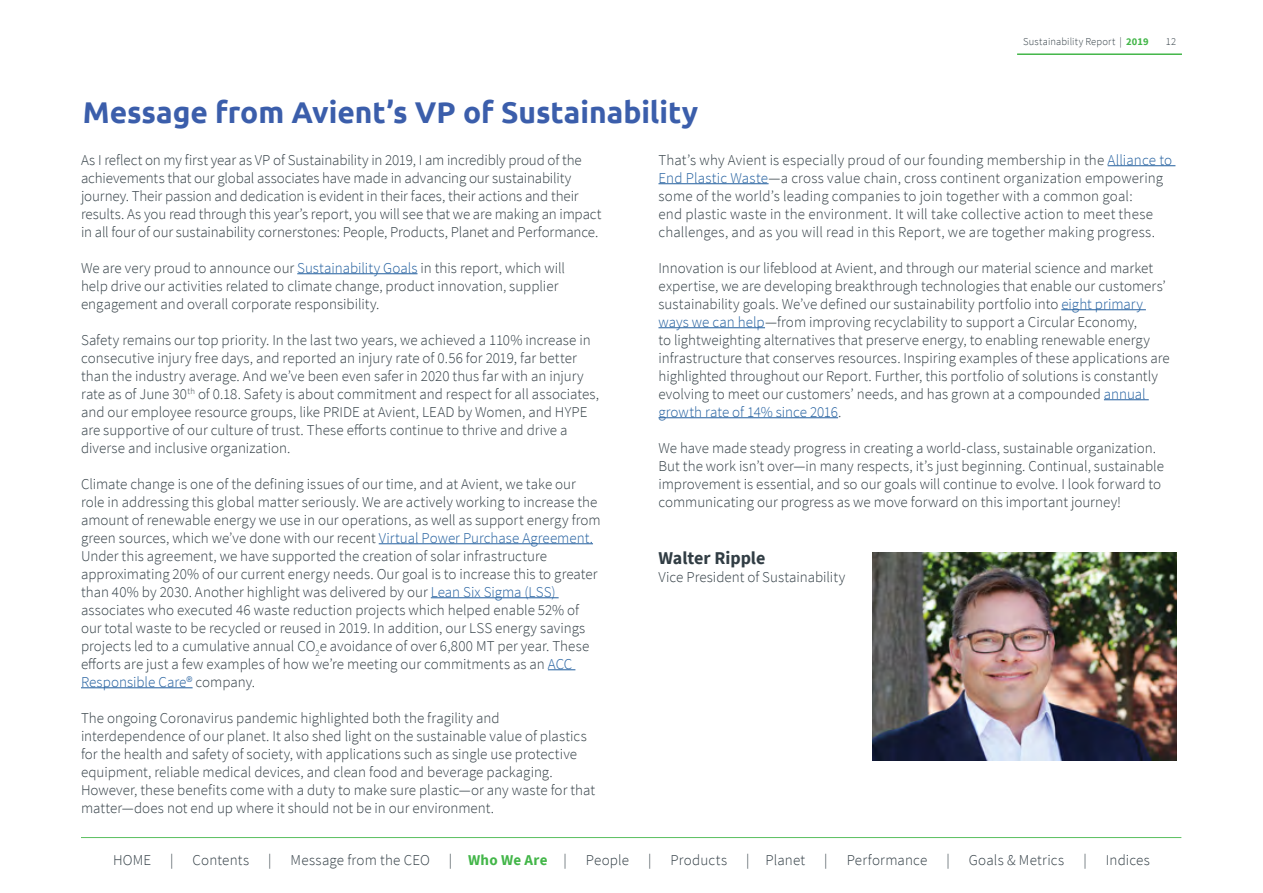
<style>
.page{position:relative;width:1263px;height:893px;background:#fff}
.page>*{position:absolute;margin:0;border:0;box-sizing:border-box;transform-origin:0 0}
.Heading{font:700 30px "Ubuntu";color:#3b5eab}
.main_copy{font:700 18px "Source Sans Pro";color:#313d44}
.main_copy-2{font:300 15px/18px "Source Sans Pro";color:#313d44}
.t1{font:700 15px "Source Sans Pro";letter-spacing:.02em;color:#43b649}
.t2{font:300 10.5px "Source Sans Pro";letter-spacing:.015em;color:#313d44}
.s1{font-weight:700;color:#43b649}
.s2{color:#215e9e}
.s3{font-weight:300;color:#313d44}
</style>
<div class="page">
<hr style="left:297px;top:273px;width:120px;height:1px;background:#215e9e">
<hr style="left:379px;top:543px;width:214px;height:1px;background:#215e9e">
<hr style="left:431px;top:597px;width:128px;height:1px;background:#215e9e">
<svg style="left:548px;top:669px;width:27px;height:1px"></svg>
<hr style="left:81px;top:687px;width:112px;height:1px;background:#215e9e">
<hr style="left:1108px;top:165px;width:67px;height:1px;background:#215e9e">
<hr style="left:658px;top:183px;width:110px;height:1px;background:#215e9e">
<hr style="left:1061px;top:309px;width:85px;height:1px;background:#215e9e">
<hr style="left:658px;top:327px;width:107px;height:1px;background:#215e9e">
<hr style="left:1104px;top:399px;width:45px;height:1px;background:#215e9e">
<hr style="left:658px;top:417px;width:180px;height:1px;background:#215e9e">
<img style="left:872px;top:553px;width:304px;height:207px">
<hr style="left:81px;top:837px;width:1100px;height:1px;background:#43b649">
<hr style="left:1017px;top:53px;width:165px;height:2px;background:#43b649">
<p class="Heading" style="left:83px;top:94px;width:617px">Message from Avient’s VP of Sustainability</p>
<p class="t2" style="left:1023px;top:36px;width:127px">Sustainability Report | <span class="s1">2019</span></p>
<p class="t2" style="left:1166px;top:36px;width:12px">12</p>
<p class="main_copy-2" style="left:81px;top:151px;width:522px">As I reflect on my first year as VP of Sustainability in 2019, I am incredibly proud of the achievements that our global associates have made in advancing our sustainability journey. Their passion and dedication is evident in their faces, their actions and their results. As you read through this year’s report, you will see that we are making an impact in all four of our sustainability cornerstones: People, Products, Planet and Performance.</p>
<p class="main_copy-2" style="left:81px;top:259px;width:485px">We are very proud to announce our <span class="s2">Sustainability Goals</span> in this report, which will help drive our activities related to climate change, product innovation, supplier engagement and overall corporate responsibility.</p>
<p class="main_copy-2" style="left:81px;top:331px;width:520px">Safety remains our top priority. In the last two years, we achieved a 110% increase in consecutive injury free days, and reported an injury rate of 0.56 for 2019, far better than the industry average. And we’ve been even safer in 2020 thus far with an injury rate as of June 30<sup>th</sup> of 0.18. Safety is about commitment and respect for all associates, and our employee resource groups, like PRIDE at Avient, LEAD by Women, and HYPE are supportive of our culture of trust. These efforts continue to thrive and drive a diverse and inclusive organization.</p>
<p class="main_copy-2" style="left:81px;top:475px;width:521px">Climate change is one of the defining issues of our time, and at Avient, we take our role in addressing this global matter seriously. We are actively working to increase the amount of renewable energy we use in our operations, as well as support energy from green sources, which we’ve done with our recent <span class="s2">Virtual Power Purchase Agreement.<br></span>Under this agreement, we have supported the creation of solar infrastructure approximating 20% of our current energy needs. Our goal is to increase this to greater than 40% by 2030. Another highlight was delivered by our <span class="s2">Lean Six Sigma (LSS) </span>associates who executed 46 waste reduction projects which helped enable 52% of our total waste to be recycled or reused in 2019. In addition, our LSS energy savings projects led to a cumulative annual CO<sub>2</sub>e avoidance of over 6,800 MT per year. These efforts are just a few examples of how we’re meeting our commitments as an <span class="s2">ACC Responsible Care®</span> company.</p>
<p class="main_copy-2" style="left:81px;top:709px;width:515px">The ongoing Coronavirus pandemic highlighted both the fragility and interdependence of our planet. It also shed light on the sustainable value of plastics for the health and safety of society, with applications such as single use protective equipment, reliable medical devices, and clean food and beverage packaging.<br>However, these benefits come with a duty to make sure plastic—or any waste for that matter—does not end up where it should not be in our environment.</p>
<p class="main_copy-2" style="left:658px;top:151px;width:515px">That’s why Avient is especially proud of our founding membership in the <span class="s2">Alliance to End Plastic Waste</span>—a cross value chain, cross continent organization empowering some of the world’s leading companies to join together with a common goal:<br>end plastic waste in the environment. It will take collective action to meet these challenges, and as you will read in this Report, we are together making progress.</p>
<p class="main_copy-2" style="left:658px;top:259px;width:513px">Innovation is our lifeblood at Avient, and through our material science and market expertise, we are developing breakthrough technologies that enable our customers’ sustainability goals. We’ve defined our sustainability portfolio into <span class="s2">eight primary ways we can help</span>—from improving recyclability to support a Circular Economy,<br>to lightweighting alternatives that preserve energy, to enabling renewable energy infrastructure that conserves resources. Inspiring examples of these applications are highlighted throughout our Report. Further, this portfolio of solutions is constantly evolving to meet our customers’ needs, and has grown at a compounded <span class="s2">annual growth rate of 14% since 2016</span>.</p>
<p class="main_copy-2" style="left:658px;top:439px;width:507px">We have made steady progress in creating a world-class, sustainable organization.<br>But the work isn’t over—in many respects, it’s just beginning. Continual, sustainable improvement is essential, and so our goals will continue to evolve. I look forward to communicating our progress as we move forward on this important journey!</p>
<p class="main_copy" style="left:658px;top:545px;width:108px">Walter Ripple</p>
<p class="main_copy-2" style="left:658px;top:568px;width:188px">Vice President of Sustainability</p>
<p class="main_copy-2" style="left:113px;top:851px;width:40px">HOME</p>
<p class="main_copy-2" style="left:170px;top:851px;width:5px">|</p>
<p class="main_copy-2" style="left:193px;top:851px;width:58px">Contents</p>
<p class="main_copy-2" style="left:268px;top:851px;width:5px">|</p>
<p class="main_copy-2" style="left:291px;top:851px;width:141px">Message from the CEO</p>
<p class="t1" style="left:449px;top:850px;width:119px"><span class="s3">|</span> Who We Are <span class="s3">|</span></p>
<p class="main_copy-2" style="left:586px;top:851px;width:45px">People</p>
<p class="main_copy-2" style="left:648px;top:851px;width:5px">|</p>
<p class="main_copy-2" style="left:671px;top:851px;width:58px">Products</p>
<p class="main_copy-2" style="left:746px;top:851px;width:60px">| Planet</p>
<p class="main_copy-2" style="left:824px;top:851px;width:5px">|</p>
<p class="main_copy-2" style="left:847px;top:851px;width:82px">Performance</p>
<p class="main_copy-2" style="left:946px;top:851px;width:5px">|</p>
<p class="main_copy-2" style="left:969px;top:851px;width:97px">Goals &amp; Metrics</p>
<p class="main_copy-2" style="left:1083px;top:851px;width:5px">|</p>
<p class="main_copy-2" style="left:1106px;top:851px;width:46px">Indices</p>
</div>
